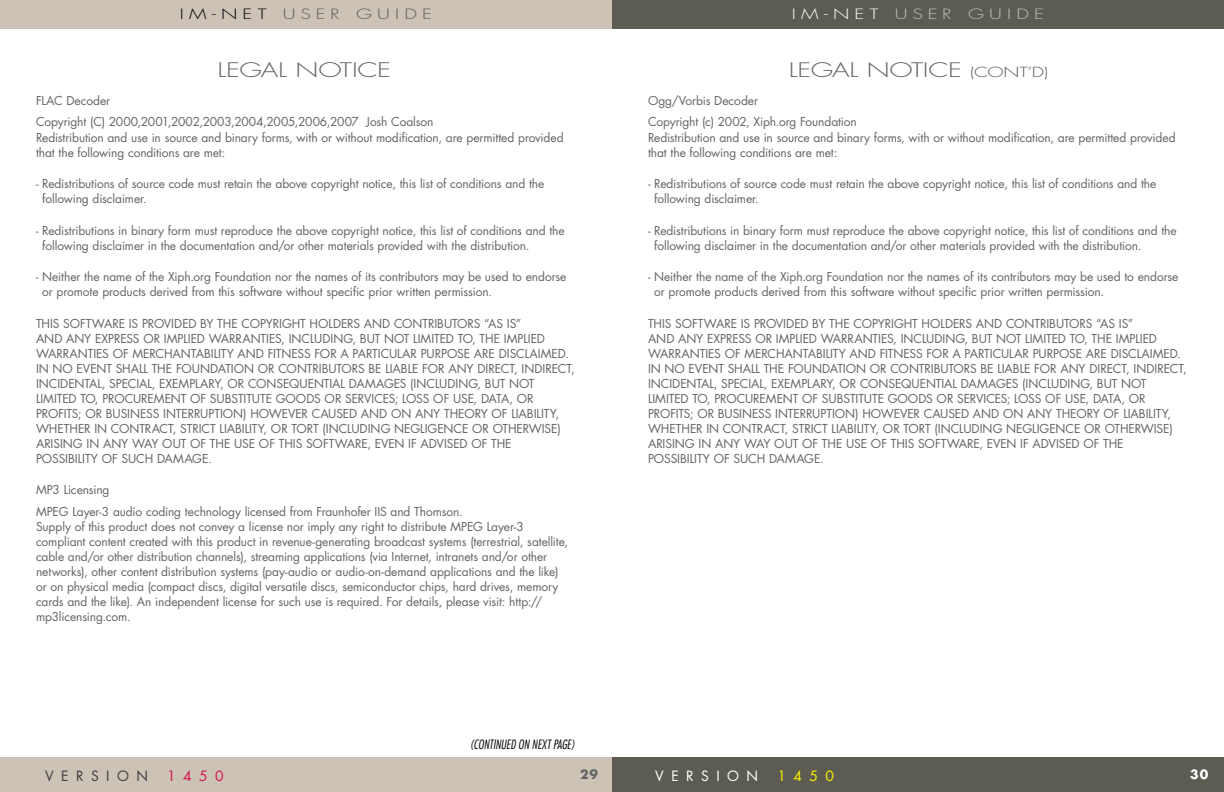
<style>
.page{position:relative;width:1224px;height:792px;background:#fff}
.page>*{position:absolute;margin:0;border:0;box-sizing:border-box;transform-origin:0 0}
.Headline_Small{font:300 19.5px "Futura Std";letter-spacing:-.01em;color:#636466;scale:1.4 1}
.t1{font:300 13.8px "Futura Std";letter-spacing:.265em;color:#5d5c53;scale:1.4 1}
.t2{font:300 13.8px "Futura Std";letter-spacing:.265em;color:#c1c1bb;scale:1.4 1}
.t3{font:13.8px "Futura Std";letter-spacing:.54em;color:#fff}
.t4{font:13.8px "Futura Std";letter-spacing:.54em;color:#404041}
.t5{font:13.8px "Futura Std";color:#fff200}
.t6{font:13.8px "Futura Std";color:#d31245}
._3d___Paragraph_Note{font:italic 300 condensed 12.5px "Futura Std";color:#000}
.t7{font:700 12.5px "Futura Std";color:#636466}
.t8{font:700 12.5px "Futura Std";color:#fff}
.Body_Copy{font:12px/15px "Futura Std";letter-spacing:-.005em;color:#636466}
.s1{color:#000}
.s2{color:#fff}
.s3{font-size:13.6px;color:#58595b}
</style>
<div class="page">
<div style="left:612px;top:757px;width:612px;height:35px;background:#5d5c53"></div>
<div style="left:0;top:0;width:612px;height:29px;background:#ccc2b6"></div>
<div style="left:612px;top:0;width:612px;height:29px;background:#5d5c53"></div>
<div style="left:0;top:757px;width:612px;height:35px;background:#ccc2b6"></div>
<p class="t1" style="left:180px;top:5px;width:182px"><span class="s1">IM-NET</span> USER GUIDE</p>
<p class="t2" style="left:792px;top:5px;width:182px"><span class="s2">IM-NET</span> USER GUIDE</p>
<p class="Headline_Small" style="left:218px;top:58px;width:125px">LEGAL NOTICE</p>
<p class="Headline_Small" style="left:789px;top:58px;width:187px">LEGAL NOTICE <span class="s3">(CONT’D)</span></p>
<p class="Body_Copy" style="left:36px;top:93px;width:76px">FLAC Decoder</p>
<p class="Body_Copy" style="left:36px;top:114px;width:399px">Copyright (C) 2000,2001,2002,2003,2004,2005,2006,2007 Josh Coalson</p>
<p class="Body_Copy" style="left:36px;top:130px;width:529px">Redistribution and use in source and binary forms, with or without modification, are permitted provided that the following conditions are met:</p>
<p class="Body_Copy" style="left:42px;top:177px;width:504px;text-indent:-6px">- Redistributions of source code must retain the above copyright notice, this list of conditions and the following disclaimer.</p>
<p class="Body_Copy" style="left:42px;top:223px;width:524px;text-indent:-6px">- Redistributions in binary form must reproduce the above copyright notice, this list of conditions and the following disclaimer in the documentation and/or other materials provided with the distribution.</p>
<p class="Body_Copy" style="left:42px;top:270px;width:526px;text-indent:-6px">- Neither the name of the Xiph.org Foundation nor the names of its contributors may be used to endorse or promote products derived from this software without specific prior written permission.</p>
<p class="Body_Copy" style="left:36px;top:316px;width:540px">THIS SOFTWARE IS PROVIDED BY THE COPYRIGHT HOLDERS AND CONTRIBUTORS “AS IS”<br>AND ANY EXPRESS OR IMPLIED WARRANTIES, INCLUDING, BUT NOT LIMITED TO, THE IMPLIED WARRANTIES OF MERCHANTABILITY AND FITNESS FOR A PARTICULAR PURPOSE ARE DISCLAIMED.<br>IN NO EVENT SHALL THE FOUNDATION OR CONTRIBUTORS BE LIABLE FOR ANY DIRECT, INDIRECT, INCIDENTAL, SPECIAL, EXEMPLARY, OR CONSEQUENTIAL DAMAGES (INCLUDING, BUT NOT LIMITED TO, PROCUREMENT OF SUBSTITUTE GOODS OR SERVICES; LOSS OF USE, DATA, OR PROFITS; OR BUSINESS INTERRUPTION) HOWEVER CAUSED AND ON ANY THEORY OF LIABILITY, WHETHER IN CONTRACT, STRICT LIABILITY, OR TORT (INCLUDING NEGLIGENCE OR OTHERWISE)<br>ARISING IN ANY WAY OUT OF THE USE OF THIS SOFTWARE, EVEN IF ADVISED OF THE POSSIBILITY OF SUCH DAMAGE.</p>
<p class="Body_Copy" style="left:36px;top:482px;width:75px">MP3 Licensing</p>
<p class="Body_Copy" style="left:36px;top:504px;width:428px">MPEG Layer-3 audio coding technology licensed from Fraunhofer IIS and Thomson.</p>
<p class="Body_Copy" style="left:36px;top:520px;width:534px">Supply of this product does not convey a license nor imply any right to distribute MPEG Layer-3 compliant content created with this product in revenue-generating broadcast systems (terrestrial, satellite, cable and/or other distribution channels), streaming applications (via Internet, intranets and/or other networks), other content distribution systems (pay-audio or audio-on-demand applications and the like) or on physical media (compact discs, digital versatile discs, semiconductor chips, hard drives, memory cards and the like). An independent license for such use is required. For details, please visit: http:// mp3licensing.com.</p>
<p class="Body_Copy" style="left:648px;top:93px;width:112px">Ogg/Vorbis Decoder</p>
<p class="Body_Copy" style="left:648px;top:114px;width:210px">Copyright (c) 2002, Xiph.org Foundation</p>
<p class="Body_Copy" style="left:648px;top:130px;width:529px">Redistribution and use in source and binary forms, with or without modification, are permitted provided that the following conditions are met:</p>
<p class="Body_Copy" style="left:654px;top:177px;width:504px;text-indent:-6px">- Redistributions of source code must retain the above copyright notice, this list of conditions and the following disclaimer.</p>
<p class="Body_Copy" style="left:654px;top:223px;width:524px;text-indent:-6px">- Redistributions in binary form must reproduce the above copyright notice, this list of conditions and the following disclaimer in the documentation and/or other materials provided with the distribution.</p>
<p class="Body_Copy" style="left:654px;top:269px;width:526px;text-indent:-6px">- Neither the name of the Xiph.org Foundation nor the names of its contributors may be used to endorse or promote products derived from this software without specific prior written permission.</p>
<p class="Body_Copy" style="left:648px;top:316px;width:540px">THIS SOFTWARE IS PROVIDED BY THE COPYRIGHT HOLDERS AND CONTRIBUTORS “AS IS”<br>AND ANY EXPRESS OR IMPLIED WARRANTIES, INCLUDING, BUT NOT LIMITED TO, THE IMPLIED WARRANTIES OF MERCHANTABILITY AND FITNESS FOR A PARTICULAR PURPOSE ARE DISCLAIMED.<br>IN NO EVENT SHALL THE FOUNDATION OR CONTRIBUTORS BE LIABLE FOR ANY DIRECT, INDIRECT, INCIDENTAL, SPECIAL, EXEMPLARY, OR CONSEQUENTIAL DAMAGES (INCLUDING, BUT NOT LIMITED TO, PROCUREMENT OF SUBSTITUTE GOODS OR SERVICES; LOSS OF USE, DATA, OR PROFITS; OR BUSINESS INTERRUPTION) HOWEVER CAUSED AND ON ANY THEORY OF LIABILITY, WHETHER IN CONTRACT, STRICT LIABILITY, OR TORT (INCLUDING NEGLIGENCE OR OTHERWISE)<br>ARISING IN ANY WAY OUT OF THE USE OF THIS SOFTWARE, EVEN IF ADVISED OF THE POSSIBILITY OF SUCH DAMAGE.</p>
<p class="_3d___Paragraph_Note" style="left:470px;top:737px;width:107px">(CONTINUED ON NEXT PAGE)</p>
<p class="t4" style="left:45px;top:767px;width:104px">VERSION</p>
<p class="t6" style="left:167px;top:767px;width:58px">1450</p>
<p class="t7" style="left:580px;top:766px;width:19px">29</p>
<p class="t3" style="left:655px;top:767px;width:104px">VERSION</p>
<p class="t5" style="left:777px;top:767px;width:58px">1450</p>
<p class="t8" style="left:1190px;top:766px;width:19px">30</p>
</div>
